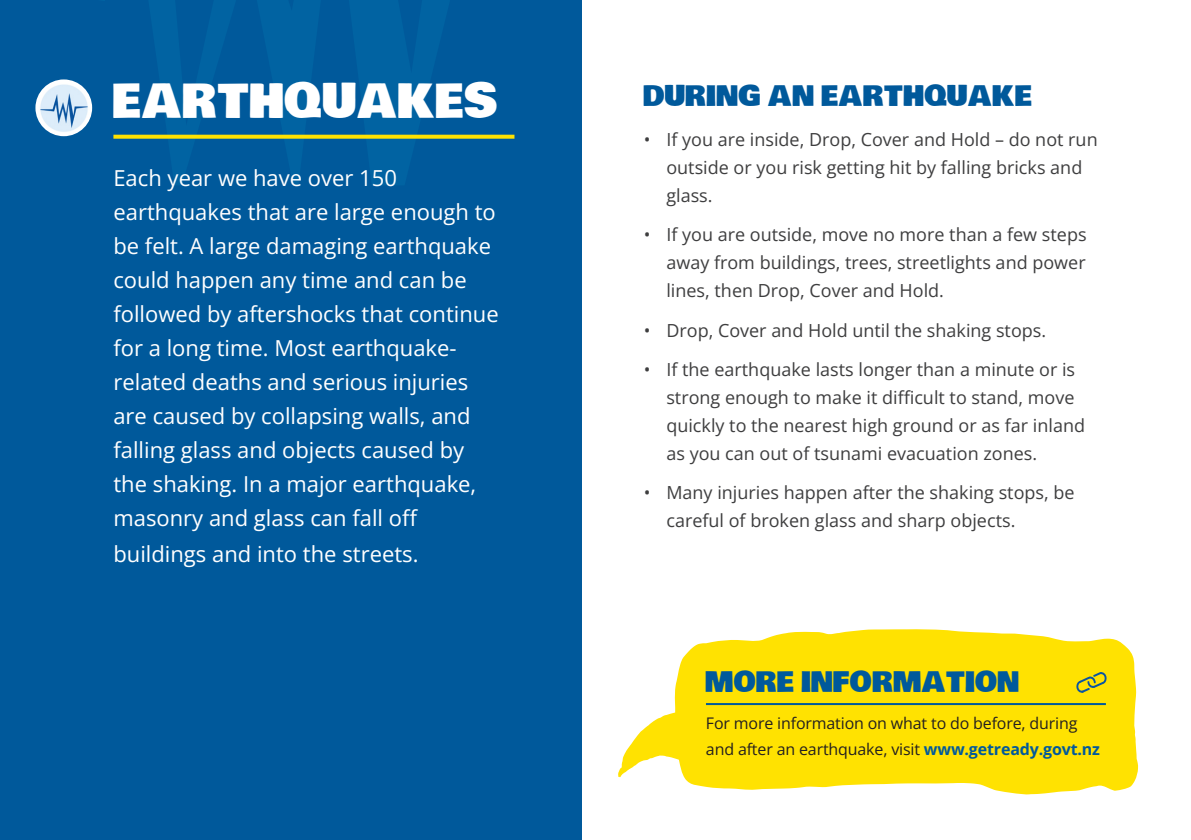
<style>
.page{position:relative;width:1191px;height:840px;background:#fff}
.page>*{position:absolute;margin:0;border:0;box-sizing:border-box;transform-origin:0 0}
.White_headings{font:40px "Bowlby One NZ Regular";color:#fff}
.more_information{font:24px "Bowlby One NZ Regular";color:#00599b}
.Intro{font:22px/34px "Open Sans";color:#fff}
.Bullets{font:18px/28px "Open Sans";color:#3e3e3f}
.Body{font:16px/26px "Open Sans";letter-spacing:-.01em;color:#231f20}
.s1{font-weight:700;color:#00599b}
</style>
<div class="page">
<svg style="left:618px;top:629px;width:520px;height:165px;fill:#ffe201"></svg>
<div style="left:0;top:0;width:581px;height:839px;background:#00599b"></div>
<svg style="left:38px;top:82px;width:477px;height:57px"></svg>
<hr style="left:706px;top:702px;width:400px;height:2px;background:#00599b">
<svg style="left:113px;top:135px;width:401px;height:4px;background:#ebd70c"></svg>
<svg style="left:1076px;top:671px;width:30px;height:21px"></svg>
<img style="left:35px;top:79px;width:57px;height:57px;border-radius:28px">
<p class="White_headings" style="left:113px;top:67px;width:386px">EARTHQUAKES</p>
<p class="Intro" style="left:113px;top:160px;width:387px">Each year we have over 150 earthquakes that are large enough to be felt. A large damaging earthquake could happen any time and can be followed by aftershocks that continue for a long time. Most earthquake&shy;related deaths and serious injuries are caused by collapsing walls, and falling glass and objects caused by the shaking. In a major earthquake, masonry and glass can fall off</p>
<p class="Intro" style="left:113px;top:536px;width:306px">buildings and into the streets.</p>
<h2 class="more_information" style="left:643px;top:76px;width:390px">DURING AN EARTHQUAKE</h2>
<p class="Bullets" style="left:666px;top:125px;width:433px;text-indent:-23px">• If you are inside, Drop, Cover and Hold – do not run outside or you risk getting hit by falling bricks and glass.</p>
<p class="Bullets" style="left:666px;top:220px;width:422px;text-align:justify;text-indent:-23px">• If you are outside, move no more than a few steps away from buildings, trees, streetlights and power lines, then Drop, Cover and Hold.</p>
<p class="Bullets" style="left:643px;top:315px;width:404px">• Drop, Cover and Hold until the shaking stops.</p>
<p class="Bullets" style="left:666px;top:355px;width:420px;text-indent:-23px">• If the earthquake lasts longer than a minute or is strong enough to make it difficult to stand, move quickly to the nearest high ground or as far inland as you can out of tsunami evacuation zones.</p>
<p class="Bullets" style="left:666px;top:478px;width:410px;text-indent:-23px">• Many injuries happen after the shaking stops, be careful of broken glass and sharp objects.</p>
<p class="more_information" style="left:706px;top:660px;width:315px">MORE INFORMATION</p>
<p class="Body" style="left:706px;top:709px;width:395px">For more information on what to do before, during and after an earthquake, visit <span class="s1">www.getready.govt.nz</span></p>
</div>
